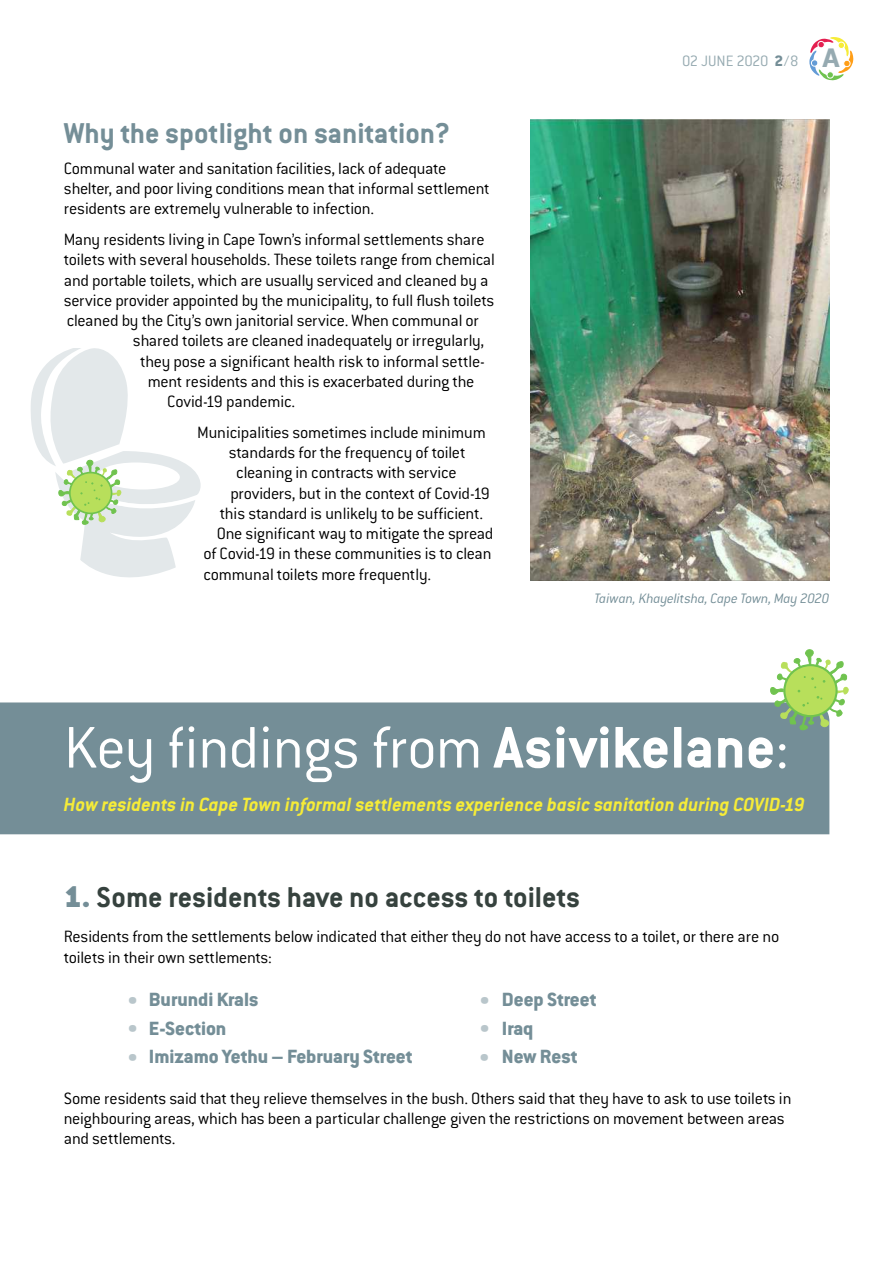
<style>
.page{position:relative;width:893px;height:1263px;background:#fff}
.page>*{position:absolute;margin:0;border:0;box-sizing:border-box;transform-origin:0 0}
.t1{font:300 64.5px "Conduit ITC";letter-spacing:-.015em;color:#fff}
.t2{font:700 31.5px "Conduit ITC";color:#36423e}
.t3{font:700 31.5px "Conduit ITC";color:#748e97}
.t4{font:italic 700 21px "Conduit ITC";color:#f6ec38}
.t5{font:800 21px "Conduit ITC";color:#748e97}
.t6{font:300 18px/20.2px "Conduit ITC";letter-spacing:-.015em;color:#000}
.t7{font:300 16.5px "Conduit ITC";letter-spacing:-.03em;color:#96aab1}
.t8{font:italic 300 15px "Conduit ITC";letter-spacing:-.015em;color:#748e97}
.s1{font-weight:800;color:#748e97}
.s2{font-family:"Verdana";font-weight:700;font-size:25.2px}
.s3{font-weight:700}
.s4{font-weight:900;font-size:33px;color:#748e97}
.s5{color:#b9c6cb}
</style>
<div class="page">
<svg style="left:809px;top:37px;width:45px;height:43px"></svg>
<div style="left:0;top:702px;width:829px;height:132px;background:#748e97"></div>
<img style="left:530px;top:119px;width:299px;height:462px">
<svg style="left:31px;top:348px;width:170px;height:230px"></svg>
<img style="left:768px;top:377px;width:81px;height:357px">
<h2 class="t3" style="left:64px;top:120px;width:388px">Why the spotlight on sanitation?</h2>
<p class="t6" style="left:64px;top:159px;width:427px">Communal water and sanitation facilities, lack of adequate shelter, and poor living conditions mean that informal settlement residents are extremely vulnerable to infection.</p>
<p class="t6" style="left:64px;top:231px;width:422px">Many residents living in Cape Town’s informal settlements share</p>
<p class="t6" style="left:64px;top:251px;width:433px">toilets with several households. These toilets range from chemical</p>
<p class="t6" style="left:64px;top:271px;width:426px">and portable toilets, which are usually serviced and cleaned by a</p>
<p class="t6" style="left:64px;top:291px;width:432px">service provider appointed by the municipality, to full flush toilets</p>
<p class="t6" style="left:67px;top:312px;width:414px">cleaned by the City’s own janitorial service. When communal or</p>
<p class="t6" style="left:133px;top:332px;width:353px">shared toilets are cleaned inadequately or irregularly,</p>
<p class="t6" style="left:140px;top:352px;width:346px">they pose a significant health risk to informal settle-</p>
<p class="t6" style="left:148px;top:372px;width:328px">ment residents and this is exacerbated during the</p>
<p class="t6" style="left:167px;top:393px;width:129px">Covid-19 pandemic.</p>
<p class="t6" style="left:197px;top:423px;width:290px">Municipalities sometimes include minimum</p>
<p class="t6" style="left:229px;top:444px;width:238px">standards for the frequency of toilet</p>
<p class="t6" style="left:236px;top:464px;width:222px">cleaning in contracts with service</p>
<p class="t6" style="left:230px;top:484px;width:261px">providers, but in the context of Covid-19</p>
<p class="t6" style="left:220px;top:504px;width:265px">this standard is unlikely to be sufficient.</p>
<p class="t6" style="left:217px;top:525px;width:278px">One significant way to mitigate the spread</p>
<p class="t6" style="left:203px;top:545px;width:290px">of Covid-19 in these communities is to clean</p>
<p class="t6" style="left:203px;top:565px;width:229px">communal toilets more frequently.</p>
<p class="t7" style="left:682px;top:54px;width:159px">02 JUNE 2020 <span class="s1">2</span>/8 <span class="s2">A</span></p>
<p class="t8" style="left:594px;top:594px;width:237px">Taiwan, Khayelitsha, Cape Town, May 2020</p>
<h1 class="t1" style="left:64px;top:720px;width:727px">Key findings from <span class="s3">Asivikelane</span>:</h1>
<p class="t4" style="left:64px;top:798px;width:742px">How residents in Cape Town informal settlements experience basic sanitation during COVID-19</p>
<h2 class="t2" style="left:64px;top:884px;width:518px"><span class="s4">1.</span> Some residents have no access to toilets</h2>
<p class="t6" style="left:64px;top:928px;width:717px">Residents from the settlements below indicated that either they do not have access to a toilet, or there are no toilets in their own settlements:</p>
<p class="t5" style="left:128px;top:992px;width:132px"><span class="s5">•</span> Burundi Krals</p>
<p class="t5" style="left:479px;top:992px;width:119px"><span class="s5">•</span> Deep Street</p>
<p class="t5" style="left:128px;top:1021px;width:100px"><span class="s5">•</span> E-Section</p>
<p class="t5" style="left:479px;top:1021px;width:56px"><span class="s5">•</span> Iraq</p>
<p class="t5" style="left:128px;top:1049px;width:286px"><span class="s5">•</span> Imizamo Yethu – February Street</p>
<p class="t5" style="left:479px;top:1049px;width:100px"><span class="s5">•</span> New Rest</p>
<p class="t6" style="left:64px;top:1089px;width:729px">Some residents said that they relieve themselves in the bush. Others said that they have to ask to use toilets in neighbouring areas, which has been a particular challenge given the restrictions on movement between areas and settlements.</p>
</div>
